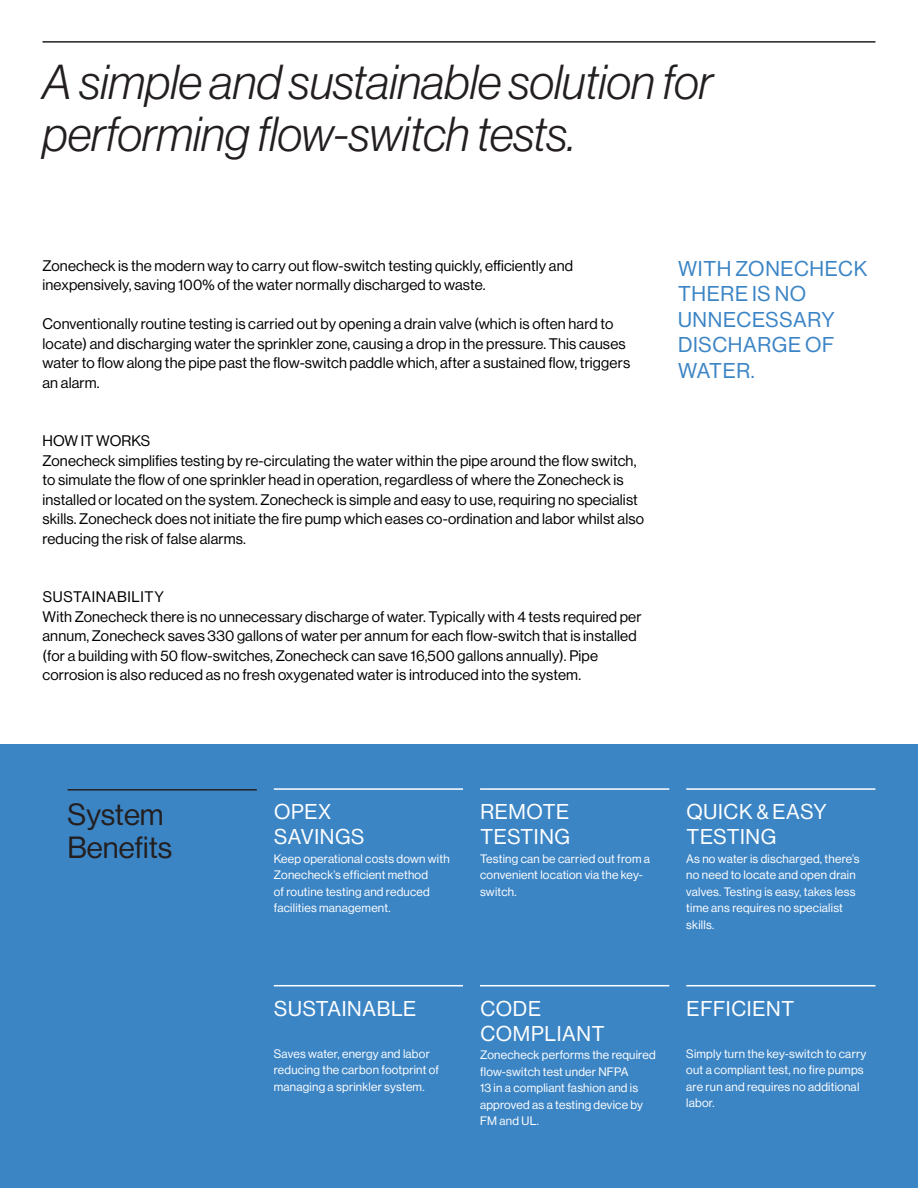
<style>
.page{position:relative;width:918px;height:1188px;background:#fff}
.page>*{position:absolute;margin:0;border:0;box-sizing:border-box;transform-origin:0 0}
.t1{font:italic 300 48px/52.5px "Neue Haas Display";color:#231f20}
.t2{font:30px/33px "Neue Haas Display";color:#231f20}
.t3{font:21px/25.5px "Neue Haas Display";letter-spacing:.03em;color:#fff}
.t4{font:21px/25.5px "Neue Haas Display";letter-spacing:.03em;color:#3c85c5}
.t5{font:15px/19.5px "Neue Haas Display";letter-spacing:.01em;color:#000}
.t6{font:12px/16.5px "Neue Haas Display";letter-spacing:.02em;color:#fff}
</style>
<div class="page">
<div style="left:0;top:744px;width:918px;height:444px;background:#3c85c5"></div>
<hr style="left:68px;top:789px;width:189px;height:2px;background:#231f20">
<hr style="left:43px;top:41px;width:832px;height:2px;background:#231f20">
<hr style="left:274px;top:788px;width:189px;height:2px;background:#fff">
<hr style="left:480px;top:788px;width:189px;height:2px;background:#fff">
<hr style="left:686px;top:788px;width:189px;height:2px;background:#fff">
<hr style="left:274px;top:985px;width:189px;height:1px;background:#fff">
<hr style="left:480px;top:985px;width:189px;height:1px;background:#fff">
<hr style="left:686px;top:985px;width:189px;height:1px;background:#fff">
<h1 class="t1" style="left:43px;top:56px;width:672px">A simple and sustainable solution for performing flow-switch tests.</h1>
<p class="t5" style="left:43px;top:256px;width:532px">Zonecheck is the modern way to carry out flow-switch testing quickly, efficiently and inexpensively, saving 100% of the water normally discharged to waste.</p>
<p class="t5" style="left:43px;top:314px;width:589px">Conventionally routine testing is carried out by opening a drain valve (which is often hard to locate) and discharging water the sprinkler zone, causing a drop in the pressure. This causes water to flow along the pipe past the flow-switch paddle which, after a sustained flow, triggers an alarm.</p>
<p class="t5" style="left:43px;top:431px;width:603px">HOW IT WORKS<br>Zonecheck simplifies testing by re-circulating the water within the pipe around the flow switch, to simulate the flow of one sprinkler head in operation, regardless of where the Zonecheck is installed or located on the system. Zonecheck is simple and easy to use, requiring no specialist skills. Zonecheck does not initiate the fire pump which eases co-ordination and labor whilst also reducing the risk of false alarms.</p>
<p class="t5" style="left:43px;top:587px;width:600px">SUSTAINABILITY<br>With Zonecheck there is no unnecessary discharge of water. Typically with 4 tests required per annum, Zonecheck saves 330 gallons of water per annum for each flow-switch that is installed (for a building with 50 flow-switches, Zonecheck can save 16,500 gallons annually). Pipe corrosion is also reduced as no fresh oxygenated water is introduced into the system.</p>
<h3 class="t4" style="left:678px;top:256px;width:191px">WITH ZONECHECK<br>THERE IS NO<br>UNNECESSARY<br>DISCHARGE OF<br>WATER.</h3>
<h2 class="t2" style="left:68px;top:798px;width:106px">System<br>Benefits</h2>
<h3 class="t3" style="left:274px;top:799px;width:92px">OPEX<br>SAVINGS</h3>
<p class="t6" style="left:274px;top:850px;width:177px">Keep operational costs down with<br>Zonecheck’s efficient method<br>of routine testing and reduced facilities management.</p>
<h3 class="t3" style="left:480px;top:799px;width:91px">REMOTE<br>TESTING</h3>
<p class="t6" style="left:480px;top:850px;width:171px">Testing can be carried out from a convenient location via the key&shy;switch.</p>
<h3 class="t3" style="left:274px;top:996px;width:144px">SUSTAINABLE</h3>
<p class="t6" style="left:274px;top:1046px;width:167px">Saves water, energy and labor reducing the carbon footprint of managing a sprinkler system.</p>
<h3 class="t3" style="left:480px;top:996px;width:126px">CODE<br>COMPLIANT</h3>
<p class="t6" style="left:480px;top:1047px;width:177px">Zonecheck performs the required flow-switch test under NFPA<br>13 in a compliant fashion and is approved as a testing device by<br>FM and UL.</p>
<h3 class="t3" style="left:687px;top:799px;width:142px">QUICK &amp; EASY<br>TESTING</h3>
<p class="t6" style="left:686px;top:850px;width:175px">As no water is discharged, there’s no need to locate and open drain valves. Testing is easy, takes less time ans requires no specialist skills.</p>
<h3 class="t3" style="left:687px;top:996px;width:109px">EFFICIENT</h3>
<p class="t6" style="left:686px;top:1046px;width:181px">Simply turn the key-switch to carry out a compliant test, no fire pumps are run and requires no additional labor.</p>
</div>
